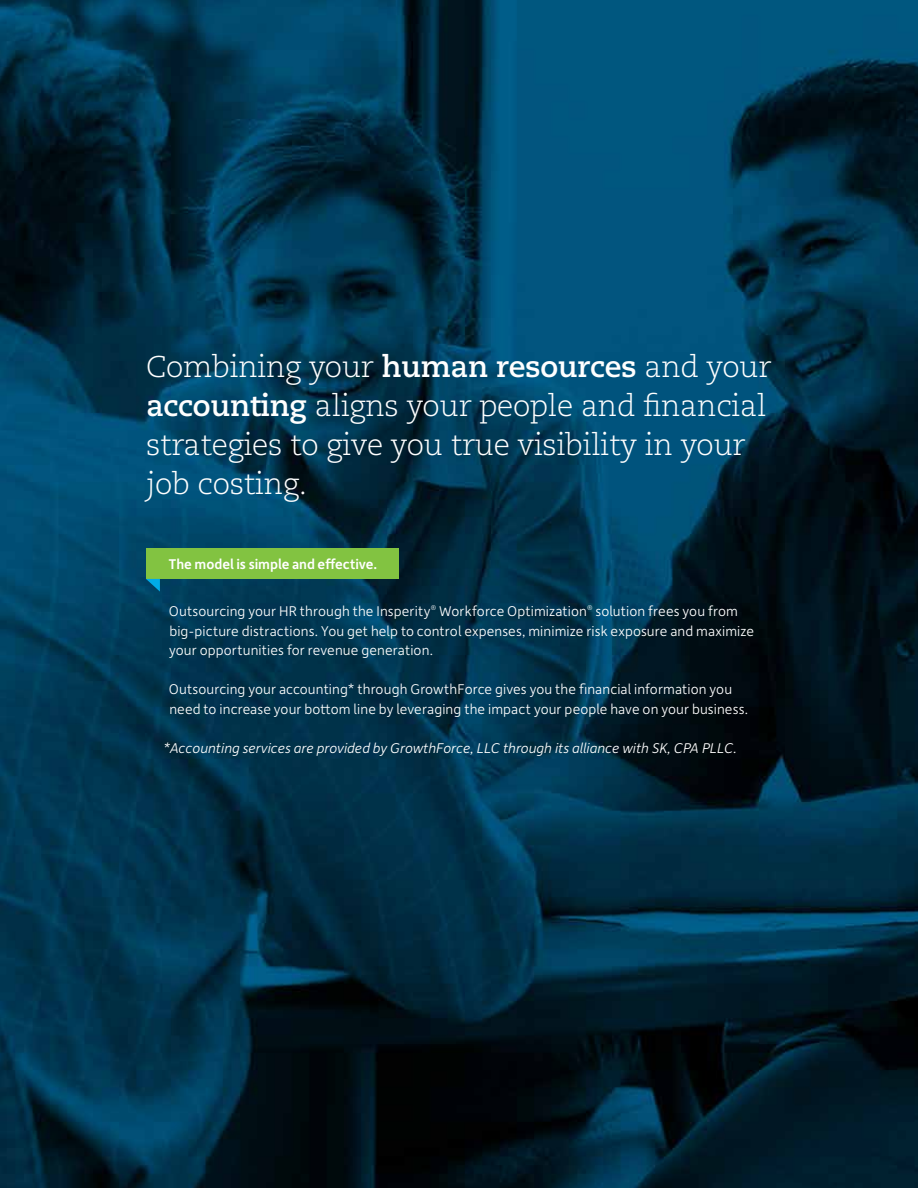
<style>
.page{position:relative;width:918px;height:1188px;background:#fff}
.page>*{position:absolute;margin:0;border:0;box-sizing:border-box;transform-origin:0 0}
.t1{font:300 30px/39px "Caecilia LT Std";letter-spacing:-.01em;color:#fff}
.t2{font:300 15px/19.5px "Depot New";letter-spacing:.005em;color:#fff}
.t3{font:italic 300 15px "Depot New";color:#fff}
.t4{font:500 15px "Depot New";color:#fff}
.s1{font-weight:700}
</style>
<div class="page">
<img style="left:0;top:0;width:918px;height:1188px">
<div style="left:146px;top:548px;width:253px;height:31px;background:#82c341"></div>
<svg style="left:146px;top:579px;width:14px;height:13px"></svg>
<h1 class="t1" style="left:146px;top:348px;width:627px">Combining your <span class="s1">human resources</span> and your <span class="s1">accounting</span> aligns your people and financial strategies to give you true visibility in your job costing.</h1>
<p class="t4" style="left:169px;top:554px;width:210px">The model is simple and effective.</p>
<p class="t2" style="left:169px;top:601px;width:587px">Outsourcing your HR through the Insperity<sup>®</sup> Workforce Optimization<sup>®</sup> solution frees you from big-picture distractions. You get help to control expenses, minimize risk exposure and maximize your opportunities for revenue generation.</p>
<p class="t2" style="left:169px;top:679px;width:581px">Outsourcing your accounting* through GrowthForce gives you the financial information you need to increase your bottom line by leveraging the impact your people have on your business.</p>
<p class="t3" style="left:163px;top:739px;width:575px">*Accounting services are provided by GrowthForce, LLC through its alliance with SK, CPA PLLC.</p>
</div>
